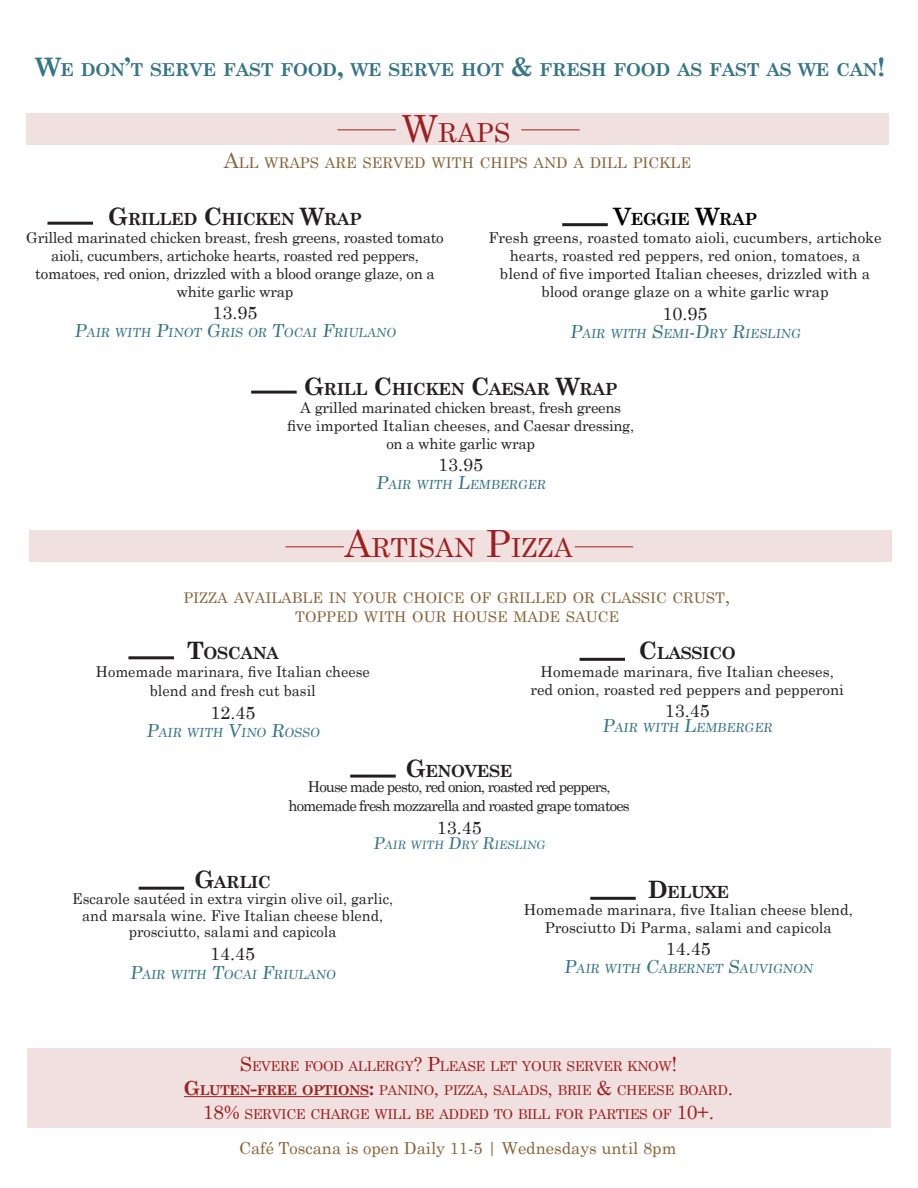
<style>
.page{position:relative;width:918px;height:1188px;background:#fff}
.page>*{position:absolute;margin:0;border:0;box-sizing:border-box;transform-origin:0 0}
.t1{font:26.25px "Century Schoolbook";color:#9c2020}
.t2{font:18px "Century Schoolbook";color:#231f20}
.t3{font:700 17.85px "Century Schoolbook";letter-spacing:-.015em;color:#357585}
.t4{font:700 16.8px "Century Schoolbook";letter-spacing:-.03em;color:#231f20}
.t5{font:700 16.8px "Century Schoolbook";letter-spacing:-.03em;color:#000}
.t6{font:16.5px "Century Schoolbook";color:#866337}
.t7{font:15px/18px "Century Schoolbook";color:#231f20;text-align:center}
.t8{font:15px/18px "Century Schoolbook";letter-spacing:-.02em;color:#231f20;text-align:center}
.t9{font:15px "Century Schoolbook";letter-spacing:-.06em;color:#231f20}
.t10{font:14.7px "Century Schoolbook";color:#866337}
.t11{font:13.65px "Century Schoolbook";letter-spacing:-.03em;color:#9c2020}
.t12{font:12.6px "Century Schoolbook";color:#357585}
.t13{font:11.55px "Century Schoolbook";color:#357585}
.s1{font-size:25.5px}
.s2{font-size:37.5px}
.s3{font-size:21px}
.s4{font-size:24px}
.s5{font-size:18px}
.s6{font-size:16.5px}
.s7{font-size:19.5px}
.s8{font-weight:700;font-size:19.5px}
.s9{font-weight:700}
</style>
<div class="page">
<div style="left:28px;top:1048px;width:863px;height:80px;background:#f1e0e0"></div>
<hr style="left:184px;top:1096px;width:185px;height:1px;background:#9c2020">
<div style="left:26px;top:114px;width:863px;height:31px;background:#f1e0e0"></div>
<div style="left:29px;top:530px;width:863px;height:31px;background:#f1e0e0"></div>
<hr style="left:337px;top:129px;width:59px;height:1px;background:#9c2020">
<hr style="left:521px;top:129px;width:59px;height:1px;background:#9c2020">
<hr style="left:285px;top:546px;width:59px;height:1px;background:#9c2020">
<hr style="left:575px;top:546px;width:58px;height:1px;background:#9c2020">
<hr style="left:251px;top:391px;width:46px;height:3px;background:#231f20">
<hr style="left:562px;top:223px;width:46px;height:3px;background:#231f20">
<hr style="left:47px;top:222px;width:46px;height:3px;background:#231f20">
<hr style="left:580px;top:658px;width:45px;height:3px;background:#231f20">
<hr style="left:128px;top:656px;width:46px;height:3px;background:#231f20">
<hr style="left:350px;top:775px;width:46px;height:3px;background:#231f20">
<hr style="left:139px;top:887px;width:45px;height:3px;background:#231f20">
<hr style="left:590px;top:897px;width:46px;height:3px;background:#231f20">
<p class="t3" style="left:36px;top:56px;width:851px"><span class="s1">W</span>E DON<span class="s1">’</span>T SERVE FAST FOOD<span class="s1">,</span> WE SERVE HOT <span class="s1">&amp;</span> FRESH FOOD AS FAST AS WE CAN<span class="s1">!</span></p>
<p class="t1" style="left:401px;top:111px;width:110px"><span class="s2">W</span>RAPS</p>
<p class="t10" style="left:224px;top:150px;width:469px"><span class="s3">A</span>LL WRAPS ARE SERVED WITH CHIPS AND A DILL PICKLE</p>
<p class="t4" style="left:108px;top:205px;width:254px"><span class="s4">G</span>RILLED <span class="s4">C</span> HICKEN <span class="s4">W</span>RAP</p>
<p class="t8" style="left:26px;top:227px;width:419px">Grilled marinated chicken breast, fresh greens, roasted tomato aioli, cucumbers, artichoke hearts, roasted red peppers, tomatoes, red onion, drizzled with a blood orange glaze, on a white garlic wrap</p>
<p class="t2" style="left:213px;top:297px;width:47px">13.95</p>
<p class="t12" style="left:74px;top:322px;width:325px"><span class="s5">P</span>AIR WITH <span class="s5">P</span>INOT <span class="s5">G</span>RIS OR <span class="s5">T</span>OCAI <span class="s5">F</span>RIULANO</p>
<p class="t5" style="left:613px;top:206px;width:144px"><span class="s4">V</span>EGGIE <span class="s4">W</span>RAP</p>
<p class="t7" style="left:489px;top:228px;width:395px">Fresh greens, roasted tomato aioli, cucumbers, artichoke hearts, roasted red peppers, red onion, tomatoes, a</p>
<p class="t7" style="left:500px;top:264px;width:372px">blend of five imported Italian cheeses, drizzled with a blood orange glaze on a white garlic wrap</p>
<p class="t2" style="left:663px;top:298px;width:47px">10.95</p>
<p class="t12" style="left:570px;top:323px;width:233px"><span class="s5">P</span>AIR WITH <span class="s5">S</span>EMI<span class="s5">-D</span>RY <span class="s5">R</span>IESLING</p>
<p class="t4" style="left:304px;top:376px;width:313px"><span class="s4">G</span>RILL <span class="s4">C</span> HICKEN <span class="s4">C</span>AESAR <span class="s4">W</span>RAP</p>
<p class="t8" style="left:300px;top:397px;width:322px">A grilled marinated chicken breast, fresh greens</p>
<p class="t7" style="left:287px;top:415px;width:349px">five imported Italian cheeses, and Caesar dressing,</p>
<p class="t8" style="left:386px;top:433px;width:150px">on a white garlic wrap</p>
<p class="t2" style="left:438px;top:450px;width:47px">13.95</p>
<p class="t12" style="left:376px;top:474px;width:174px"><span class="s5">P</span>AIR WITH <span class="s5">L</span>EMBERGER</p>
<p class="t1" style="left:344px;top:526px;width:230px"><span class="s2">A</span>RTISAN <span class="s2">P</span>IZZA</p>
<p class="t10" style="left:183px;top:585px;width:62px">PIZZA AVA</p>
<p class="t10" style="left:266px;top:585px;width:467px">ILABLE IN YOUR CHOICE OF GRILLED OR CLASSIC CRUST<span class="s3">,</span></p>
<p class="t10" style="left:295px;top:604px;width:325px">TOPPED WITH OUR HOUSE MADE SAUCE</p>
<p class="t4" style="left:187px;top:640px;width:94px"><span class="s4">T</span>OSCANA</p>
<p class="t7" style="left:96px;top:661px;width:275px">Homemade marinara, five Italian cheese</p>
<p class="t7" style="left:150px;top:680px;width:168px">blend and fresh cut basil</p>
<p class="t2" style="left:210px;top:697px;width:47px">12.45</p>
<p class="t12" style="left:146px;top:721px;width:177px"><span class="s5">P</span>AIR WITH <span class="s5">V</span>INO <span class="s5">R</span>OSSO</p>
<p class="t4" style="left:639px;top:640px;width:99px"><span class="s4">C</span> LASSICO</p>
<p class="t7" style="left:541px;top:661px;width:295px">Homemade marinara, five Italian cheeses,</p>
<p class="t7" style="left:530px;top:679px;width:315px">red onion, roasted red peppers and pepperoni</p>
<p class="t2" style="left:665px;top:696px;width:47px">13.45</p>
<p class="t12" style="left:602px;top:717px;width:174px"><span class="s5">P</span>AIR WITH <span class="s5">L</span>EMBERGER</p>
<p class="t4" style="left:406px;top:757px;width:108px"><span class="s4">G</span>ENOVESE</p>
<p class="t9" style="left:308px;top:774px;width:304px">House made pesto, red onion, roasted red peppers,</p>
<p class="t9" style="left:289px;top:793px;width:343px">homemade fresh mozzarella and roasted grape tomatoes</p>
<p class="t2" style="left:437px;top:812px;width:47px">13.45</p>
<p class="t13" style="left:373px;top:835px;width:173px"><span class="s6">P</span>AIR WITH <span class="s6">D</span>RY <span class="s6">R</span>IESLING</p>
<p class="t4" style="left:194px;top:868px;width:78px"><span class="s4">G</span>ARLIC</p>
<p class="t7" style="left:72px;top:888px;width:322px">Escarole sautéed in extra virgin olive oil, garlic,</p>
<p class="t7" style="left:82px;top:905px;width:303px">and marsala wine. Five Italian cheese blend,</p>
<p class="t7" style="left:129px;top:921px;width:209px">prosciutto, salami and capicola</p>
<p class="t2" style="left:210px;top:938px;width:47px">14.45</p>
<p class="t12" style="left:130px;top:964px;width:210px"><span class="s5">P</span>AIR WITH <span class="s5">T</span>OCAI <span class="s5">F</span>RIULANO</p>
<p class="t4" style="left:648px;top:879px;width:83px"><span class="s4">D</span>ELUXE</p>
<p class="t7" style="left:524px;top:899px;width:330px">Homemade marinara, five Italian cheese blend,</p>
<p class="t7" style="left:545px;top:917px;width:289px">Prosciutto Di Parma, salami and capicola</p>
<p class="t2" style="left:666px;top:933px;width:47px">14.45</p>
<p class="t12" style="left:564px;top:958px;width:253px"><span class="s5">P</span>AIR WITH <span class="s5">C</span>ABERNET <span class="s5">S</span>AUVIGNON</p>
<p class="t11" style="left:240px;top:1054px;width:439px"><span class="s7">S</span> EVERE FOOD ALLERGY<span class="s7">? P</span>LEASE LET YOUR SERVER KNOW<span class="s7">!</span></p>
<p class="t11" style="left:184px;top:1078px;width:551px"><span class="s8">G</span><span class="s9">LUTEN</span><span class="s8">-</span><span class="s9">FREE OPTIONS</span><span class="s8">:</span> PANINO<span class="s7">,</span> PIZZA<span class="s7">,</span> SALADS<span class="s7">,</span> BRIE <span class="s7">&amp;</span> CHEESE BOARD<span class="s7">.</span></p>
<p class="t11" style="left:203px;top:1102px;width:513px"><span class="s7">18%</span> SERVICE CHARGE WILL BE ADDED TO BILL FOR PARTIES OF <span class="s7">10+.</span></p>
<p class="t6" style="left:239px;top:1134px;width:439px">Café Toscana is open Daily 11-5 | Wednesdays until 8pm</p>
</div>
